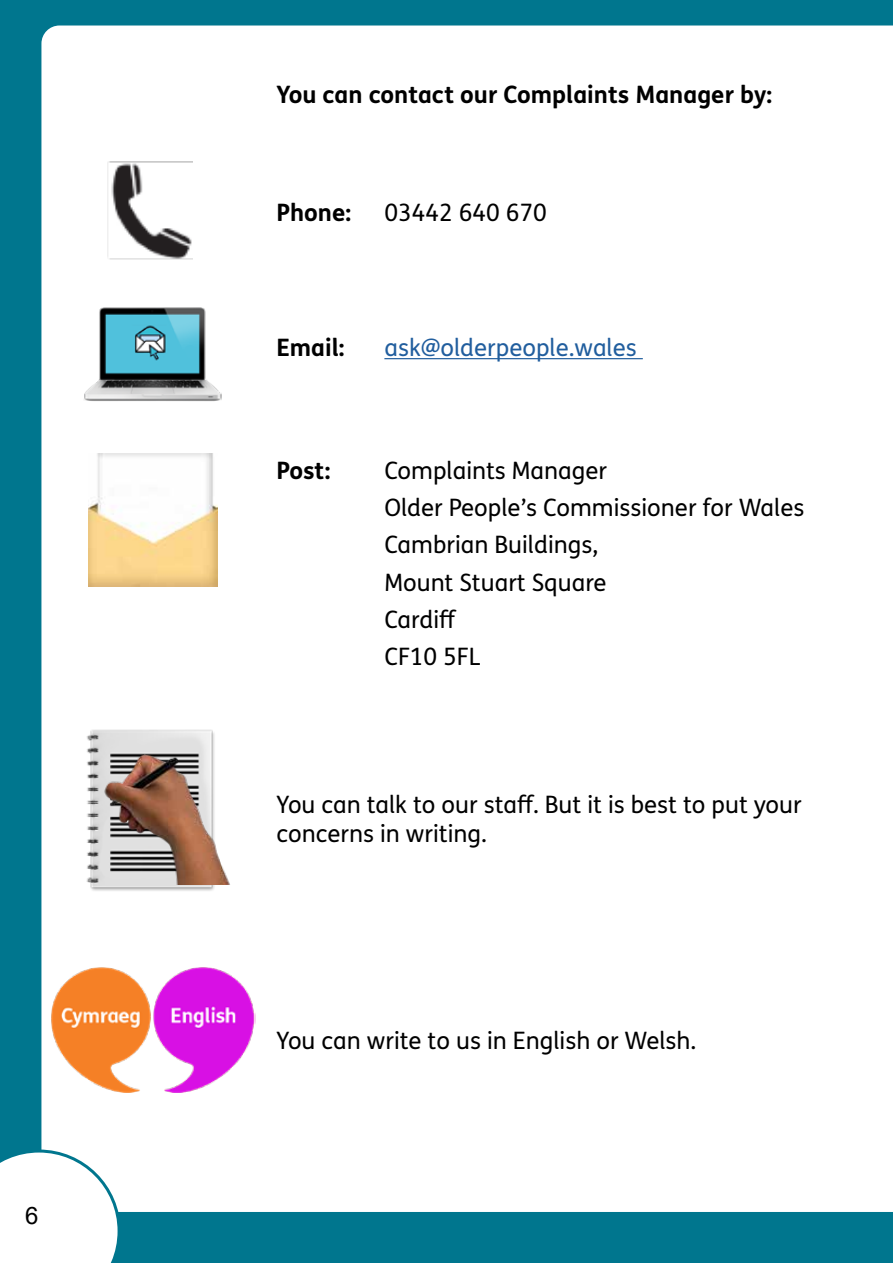
<style>
.page{position:relative;width:893px;height:1263px;background:#00768e}
.page>*{position:absolute;margin:0;border:0;box-sizing:border-box;transform-origin:0 0}
.t1{font:24px/28.8px "FS Me Pro";color:#000}
.t2{font:700 24px "FS Me Pro";color:#000}
.t3{font:24px "FS Me Pro";color:#215e9e}
.t4{font:24px "Arial";color:#000}
</style>
<div class="page">
<div style="left:41px;top:26px;width:852px;height:1186px;background:#fff"></div>
<hr style="left:384px;top:358px;width:259px;height:1px;background:#215e9e">
<img style="left:104px;top:161px;width:89px;height:115px">
<img style="left:84px;top:294px;width:138px;height:123px">
<img style="left:88px;top:454px;width:129px;height:132px">
<svg style="left:0;top:1149px;width:121px;height:114px;background:#eff6f7"></svg>
<img style="left:68px;top:723px;width:163px;height:173px">
<img style="left:99px;top:749px;width:135px;height:135px">
<img style="left:50px;top:967px;width:205px;height:125px">
<p class="t4" style="left:25px;top:1199px;width:15px">6</p>
<h2 class="t2" style="left:276px;top:76px;width:497px">You can contact our Complaints Manager by:</h2>
<p class="t2" style="left:276px;top:194px;width:76px">Phone:</p>
<p class="t1" style="left:384px;top:198px;width:164px">03442 640 670</p>
<p class="t2" style="left:276px;top:329px;width:70px">Email:</p>
<p class="t3" style="left:384px;top:331px;width:254px">ask@olderpeople.wales</p>
<p class="t2" style="left:276px;top:451px;width:56px">Post:</p>
<p class="t1" style="left:384px;top:455px;width:224px">Complaints Manager</p>
<p class="t1" style="left:384px;top:493px;width:421px">Older People’s Commissioner for Wales</p>
<p class="t1" style="left:384px;top:530px;width:215px">Cambrian Buildings,</p>
<p class="t1" style="left:384px;top:567px;width:224px">Mount Stuart Square</p>
<p class="t1" style="left:384px;top:604px;width:74px">Cardif</p>
<p class="t1" style="left:384px;top:642px;width:98px">CF10 5FL</p>
<p class="t1" style="left:276px;top:790px;width:527px">You can talk to our staf. But it is best to put your concerns in writing.</p>
<p class="t1" style="left:276px;top:1026px;width:421px">You can write to us in English or Welsh.</p>
</div>
